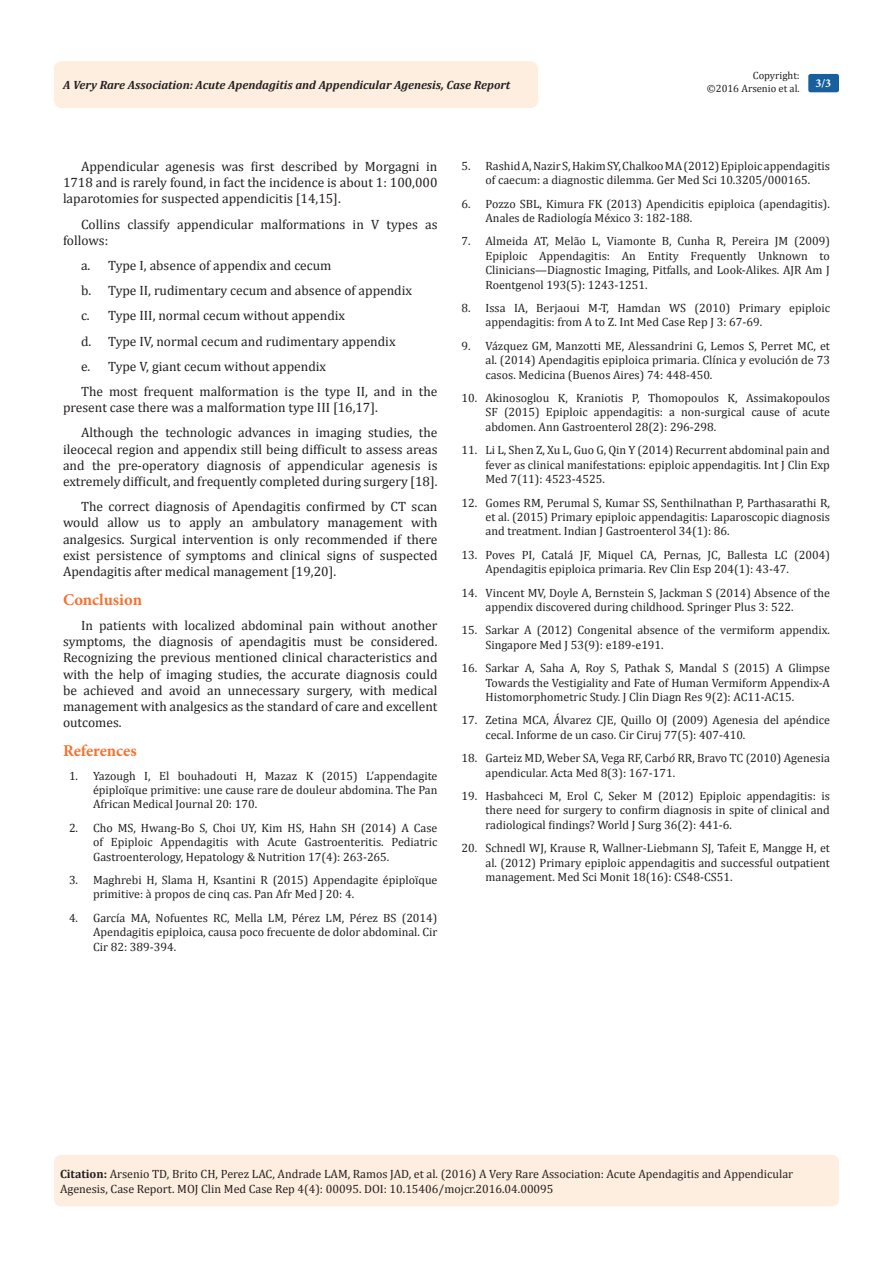
<style>
.page{position:relative;width:893px;height:1263px;background:#fff}
.page>*{position:absolute;margin:0;border:0;box-sizing:border-box;transform-origin:0 0}
.List_Paragraph{font:700 16.5px "Minion Pro";letter-spacing:-.005em;color:#f37331}
.t1{font:13.5px/16.2px "Cambria";color:#231f20;text-align:justify}
.Citation{font:12px/14.4px "Cambria";color:#231f20;text-align:justify}
.t2{font:italic 700 12px "Cambria";color:#231f20}
.t3{font:700 12px "Minion Pro";color:#fff}
.t4{font:10.5px/12.6px "Cambria";color:#231f20;text-align:right}
.s1{font-style:italic}
.s2{font-weight:700}
</style>
<div class="page">
<div style="left:54px;top:61px;width:484px;height:47px;background:#feeee0;border-radius:8px"></div>
<div style="left:808px;top:74px;width:31px;height:18px;background:#18609d;border-radius:2px"></div>
<div style="left:54px;top:1155px;width:785px;height:51px;background:#feeee0;border-radius:7px"></div>
<p class="t4" style="left:707px;top:69px;width:94px">Copyright:<br>©2016 Arsenio et al.</p>
<p class="t2" style="left:63px;top:77px;width:449px">A Very Rare Association: Acute Apendagitis and Appendicular Agenesis, Case Report</p>
<p class="t3" style="left:815px;top:75px;width:17px">3/3</p>
<p class="t1" style="left:63px;top:158px;width:376px;text-indent:18px">Appendicular agenesis was first described by Morgagni in 1718 and is rarely found, in fact the incidence is about 1: 100,000 laparotomies for suspected appendicitis [14,15].</p>
<p class="t1" style="left:63px;top:216px;width:376px;text-indent:18px">Collins classify appendicular malformations in V types as follows:</p>
<p class="t1" style="left:81px;top:257px;width:252px">a. Type I, absence of appendix and cecum</p>
<p class="t1" style="left:81px;top:282px;width:333px">b. Type II, rudimentary cecum and absence of appendix</p>
<p class="t1" style="left:81px;top:308px;width:266px">c. Type III, normal cecum without appendix</p>
<p class="t1" style="left:81px;top:333px;width:316px">d. Type IV, normal cecum and rudimentary appendix</p>
<p class="t1" style="left:81px;top:358px;width:247px">e. Type V, giant cecum without appendix</p>
<p class="t1" style="left:63px;top:383px;width:376px;text-indent:18px">The most frequent malformation is the type II, and in the present case there was a malformation type III [16,17].</p>
<p class="t1" style="left:63px;top:425px;width:376px;text-indent:18px">Although the technologic advances in imaging studies, the ileocecal region and appendix still being difficult to assess areas and the pre-operatory diagnosis of appendicular agenesis is extremely difficult, and frequently completed during surgery [18].</p>
<p class="t1" style="left:63px;top:498px;width:376px;text-indent:18px">The correct diagnosis of Apendagitis confirmed by CT scan would allow us to apply an ambulatory management with analgesics. Surgical intervention is only recommended if there exist persistence of symptoms and clinical signs of suspected Apendagitis after medical management [19,20].</p>
<p class="List_Paragraph" style="left:63px;top:588px;width:81px">Conclusion</p>
<p class="t1" style="left:63px;top:617px;width:376px;text-indent:18px">In patients with localized abdominal pain without another symptoms, the diagnosis of apendagitis must be considered.<br>Recognizing the previous mentioned clinical characteristics and with the help of imaging studies, the accurate diagnosis could be achieved and avoid an unnecessary surgery, with medical management with analgesics as the standard of care and excellent outcomes.</p>
<p class="List_Paragraph" style="left:63px;top:739px;width:75px">References</p>
<p class="Citation" style="left:93px;top:768px;width:346px;text-indent:-24px">1. Yazough I, El bouhadouti H, Mazaz K (2015) L’appendagite épiploïque primitive: une cause rare de douleur abdomina. The Pan African Medical Journal 20: 170.</p>
<p class="Citation" style="left:93px;top:820px;width:346px;text-indent:-24px">2. Cho MS, Hwang-Bo S, Choi UY, Kim HS, Hahn SH (2014) A Case of Epiploic Appendagitis with Acute Gastroenteritis. Pediatric Gastroenterology, Hepatology &amp; Nutrition 17(4): 263-265.</p>
<p class="Citation" style="left:93px;top:872px;width:346px;text-indent:-24px">3. Maghrebi H, Slama H, Ksantini R (2015) Appendagite épiploïque primitive: à propos de cinq cas. Pan Afr Med J 20: 4.</p>
<p class="Citation" style="left:93px;top:910px;width:346px;text-indent:-24px">4. García MA, Nofuentes RC, Mella LM, Pérez LM, Pérez BS (2014)<br>Apendagitis epiploica, causa poco frecuente de dolor abdominal. Cir Cir 82: 389-394.</p>
<p class="Citation" style="left:461px;top:158px;width:370px;text-align:center">5. Rashid A, Nazir S, Hakim SY, Chalkoo MA (2012) Epiploic appendagitis of caecum: a diagnostic dilemma. Ger Med Sci 10.3205/000165.</p>
<p class="Citation" style="left:485px;top:196px;width:346px;text-indent:-24px">6. Pozzo SBL, Kimura FK (2013) Apendicitis epiploica (apendagitis).<br>Anales de Radiología México 3: 182-188.</p>
<p class="Citation" style="left:485px;top:234px;width:346px;text-indent:-24px">7. Almeida AT, Melão L, Viamonte B, Cunha R, Pereira JM (2009)<br>Epiploic Appendagitis: An Entity Frequently Unknown to Clinicians—Diagnostic Imaging, Pitfalls, and Look-Alikes. AJR Am J Roentgenol 193(5): 1243-1251.</p>
<p class="Citation" style="left:485px;top:301px;width:346px;text-indent:-24px">8. Issa IA, Berjaoui M-T, Hamdan WS (2010) Primary epiploic appendagitis: from A to Z. Int Med Case Rep J 3: 67-69.</p>
<p class="Citation" style="left:485px;top:338px;width:346px;text-indent:-24px">9. Vázquez GM, Manzotti ME, Alessandrini G, Lemos S, Perret MC, et al. (2014) Apendagitis epiploica primaria. Clínica y evolución de 73 casos. Medicina (Buenos Aires) 74: 448-450.</p>
<p class="Citation" style="left:485px;top:391px;width:346px;text-indent:-24px">10. Akinosoglou K, Kraniotis P, Thomopoulos K, Assimakopoulos SF (2015) Epiploic appendagitis: a non-surgical cause of acute abdomen. Ann Gastroenterol 28(2): 296-298.</p>
<p class="Citation" style="left:485px;top:443px;width:346px;text-indent:-24px">11. Li L, Shen Z, Xu L, Guo G, Qin Y (2014) Recurrent abdominal pain and fever as clinical manifestations: epiploic appendagitis. Int J Clin Exp Med 7(11): 4523-4525.</p>
<p class="Citation" style="left:485px;top:495px;width:346px;text-indent:-24px">12. Gomes RM, Perumal S, Kumar SS, Senthilnathan P, Parthasarathi R, et al. (2015) Primary epiploic appendagitis: Laparoscopic diagnosis and treatment. Indian J Gastroenterol 34(1): 86.</p>
<p class="Citation" style="left:485px;top:547px;width:346px;text-indent:-24px">13. Poves PI, Catalá JF, Miquel CA, Pernas, JC, Ballesta LC (2004)<br>Apendagitis epiploica primaria. Rev Clin Esp 204(1): 43-47.</p>
<p class="Citation" style="left:485px;top:585px;width:346px;text-indent:-24px">14. Vincent MV, Doyle A, Bernstein S, Jackman S (2014) Absence of the appendix discovered during childhood. Springer Plus 3: 522.</p>
<p class="Citation" style="left:485px;top:623px;width:346px;text-indent:-24px">15. Sarkar A (2012) Congenital absence of the vermiform appendix.<br>Singapore Med J 53(9): e189-e191.</p>
<p class="Citation" style="left:485px;top:661px;width:346px;text-indent:-24px">16. Sarkar A, Saha A, Roy S, Pathak S, Mandal S (2015) A Glimpse Towards the Vestigiality and Fate of Human Vermiform Appendix-A Histomorphometric Study. J Clin Diagn Res 9(2): AC11-AC15.</p>
<p class="Citation" style="left:485px;top:713px;width:346px;text-indent:-24px">17. Zetina MCA, Álvarez CJE, Quillo OJ (2009) Agenesia del apéndice cecal. Informe de un caso. Cir Ciruj 77(5): 407-410.</p>
<p class="Citation" style="left:485px;top:751px;width:346px;text-indent:-24px">18. Garteiz MD, Weber SA, Vega RF, Carb<span class="s1">ó</span> RR, Bravo TC (2010) Agenesia apendicular. Acta Med 8(3): 167-171.</p>
<p class="Citation" style="left:485px;top:788px;width:346px;text-indent:-24px">19. Hasbahceci M, Erol C, Seker M (2012) Epiploic appendagitis: is there need for surgery to confirm diagnosis in spite of clinical and radiological findings? World J Surg 36(2): 441-6.</p>
<p class="Citation" style="left:485px;top:841px;width:346px;text-indent:-24px">20. Schnedl WJ, Krause R, Wallner-Liebmann SJ, Tafeit E, Mangge H, et al. (2012) Primary epiploic appendagitis and successful outpatient management. Med Sci Monit 18(16): CS48-CS51.</p>
<p class="Citation" style="left:60px;top:1167px;width:735px"><span class="s2">Citation:</span> Arsenio TD, Brito CH, Perez LAC, Andrade LAM, Ramos JAD, et al. (2016) A Very Rare Association: Acute Apendagitis and Appendicular<br>Agenesis, Case Report. MOJ Clin Med Case Rep 4(4): 00095. DOI: 10.15406/mojcr.2016.04.00095</p>
</div>
